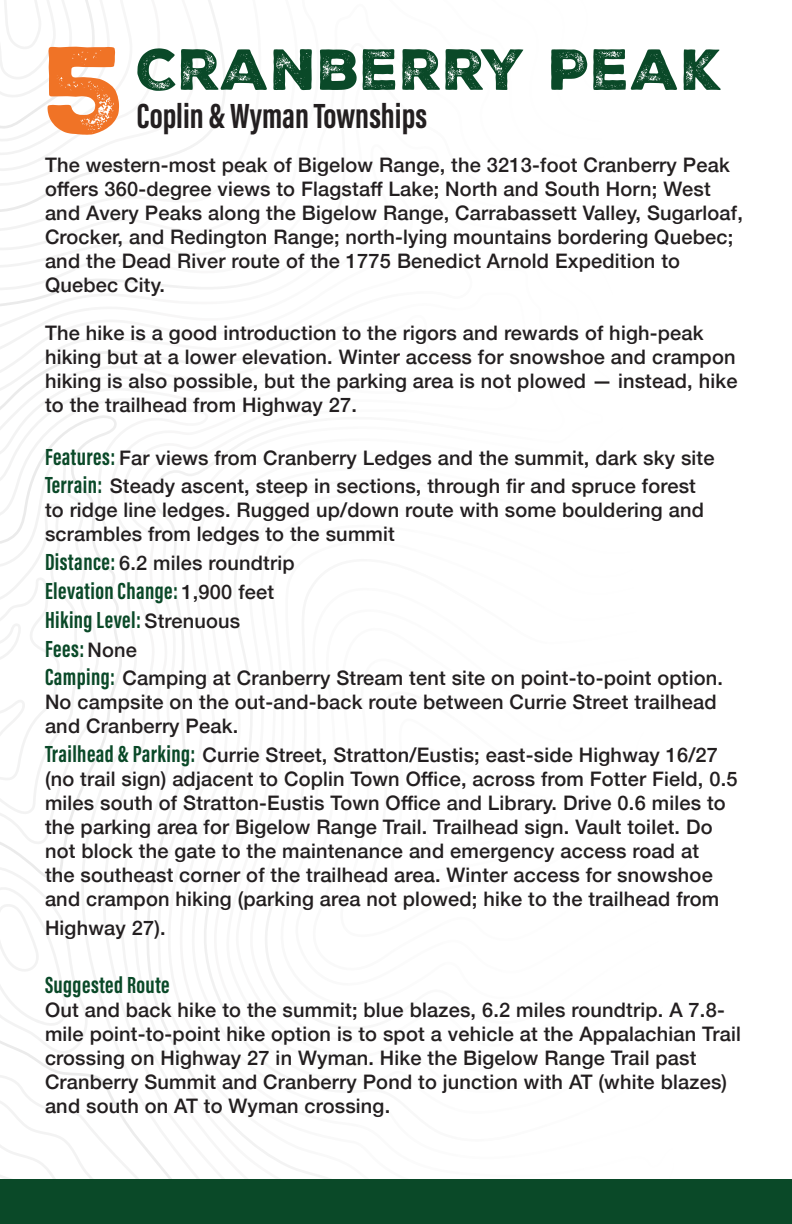
<style>
.page{position:relative;width:792px;height:1224px;background:#fff}
.page>*{position:absolute;margin:0;border:0;box-sizing:border-box;transform-origin:0 0}
.Nexu_Rust_Sans_Header{font:120px "Nexa Rust Sans Black 2";color:#f07326}
.Nexu_Rust_Sans_Header-2{font:56px "Nexa Rust Sans Black 2";letter-spacing:.01em;color:#0a4928}
.Paragraph_Style_15{font:36px "Acumin Variable Concept";color:#231f20}
.Paragraph_Style_1{font:24px "Acumin Variable Concept";letter-spacing:.015em;color:#0a4928}
.Paragraph_Style_1-2{font:500 20px/24px "Helvetica Neue";letter-spacing:.01em;color:#231f20}
.s1{font-family:"Acumin Variable Concept";font-weight:400;font-size:24px;color:#0a4928}
.s2{font-family:"Helvetica Neue";font-weight:500;font-size:20px;color:#231f20}
</style>
<div class="page">
<svg style="left:0;top:414px;width:273px;height:514px"></svg>
<svg style="left:88px;top:928px;width:157px;height:130px"></svg>
<svg style="left:0;top:1058px;width:245px;height:80px"></svg>
<svg style="left:0;top:1101px;width:215px;height:78px"></svg>
<svg style="left:0;top:460px;width:99px;height:386px"></svg>
<svg style="left:245px;top:535px;width:75px;height:642px"></svg>
<svg style="left:0;top:4px;width:226px;height:253px"></svg>
<svg style="left:0;top:863px;width:88px;height:195px"></svg>
<svg style="left:0;top:0;width:211px;height:165px"></svg>
<div style="left:0;top:1179px;width:792px;height:45px;background:#0a4928"></div>
<p class="Nexu_Rust_Sans_Header" style="left:45px;top:9px;width:83px">5</p>
<p class="Nexu_Rust_Sans_Header-2" style="left:137px;top:32px;width:587px">CRANBERRY PEAK</p>
<p class="Paragraph_Style_15" style="left:137px;top:91px;width:292px">Coplin &amp; Wyman Townships</p>
<p class="Paragraph_Style_1-2" style="left:45px;top:151px;width:699px">The western-most peak of Bigelow Range, the 3213-foot Cranberry Peak offers 360-degree views to Flagstaff Lake; North and South Horn; West and Avery Peaks along the Bigelow Range, Carrabassett Valley, Sugarloaf, Crocker, and Redington Range; north-lying mountains bordering Quebec; and the Dead River route of the 1775 Benedict Arnold Expedition to Quebec City.</p>
<p class="Paragraph_Style_1-2" style="left:45px;top:319px;width:694px">The hike is a good introduction to the rigors and rewards of high-peak hiking but at a lower elevation. Winter access for snowshoe and crampon hiking is also possible, but the parking area is not plowed — instead, hike to the trailhead from Highway 27.</p>
<p class="Paragraph_Style_1-2" style="left:45px;top:444px;width:671px"><span class="s1">Features:</span> Far views from Cranberry Ledges and the summit, dark sky site</p>
<p class="Paragraph_Style_1-2" style="left:45px;top:473px;width:661px"><span class="s1">Terrain:</span> Steady ascent, steep in sections, through fir and spruce forest to ridge line ledges. Rugged up/down route with some bouldering and scrambles from ledges to the summit</p>
<p class="Paragraph_Style_1-2" style="left:45px;top:549px;width:251px"><span class="s1">Distance:</span> 6.2 miles roundtrip</p>
<p class="Paragraph_Style_1" style="left:45px;top:574px;width:231px">Elevation Change: <span class="s2">1,900 feet</span></p>
<p class="Paragraph_Style_1" style="left:45px;top:603px;width:197px">Hiking Level: <span class="s2">Strenuous</span></p>
<p class="Paragraph_Style_1" style="left:45px;top:632px;width:94px">Fees: <span class="s2">None</span></p>
<p class="Paragraph_Style_1-2" style="left:45px;top:665px;width:680px"><span class="s1">Camping:</span> Camping at Cranberry Stream tent site on point-to-point option.<br>No campsite on the out-and-back route between Currie Street trailhead and Cranberry Peak.</p>
<p class="Paragraph_Style_1-2" style="left:45px;top:741px;width:694px"><span class="s1">Trailhead &amp; Parking:</span> Currie Street, Stratton/Eustis; east-side Highway 16/27 (no trail sign) adjacent to Coplin Town Office, across from Fotter Field, 0.5 miles south of Stratton-Eustis Town Office and Library. Drive 0.6 miles to the parking area for Bigelow Range Trail. Trailhead sign. Vault toilet. Do not block the gate to the maintenance and emergency access road at<br>the southeast corner of the trailhead area. Winter access for snowshoe and crampon hiking (parking area not plowed; hike to the trailhead from</p>
<p class="Paragraph_Style_1-2" style="left:45px;top:914px;width:122px">Highway 27).</p>
<p class="Paragraph_Style_1" style="left:45px;top:968px;width:126px">Suggested Route</p>
<p class="Paragraph_Style_1-2" style="left:45px;top:996px;width:697px">Out and back hike to the summit; blue blazes, 6.2 miles roundtrip. A 7.8- mile point-to-point hike option is to spot a vehicle at the Appalachian Trail crossing on Highway 27 in Wyman. Hike the Bigelow Range Trail past Cranberry Summit and Cranberry Pond to junction with AT (white blazes) and south on AT to Wyman crossing.</p>
</div>
